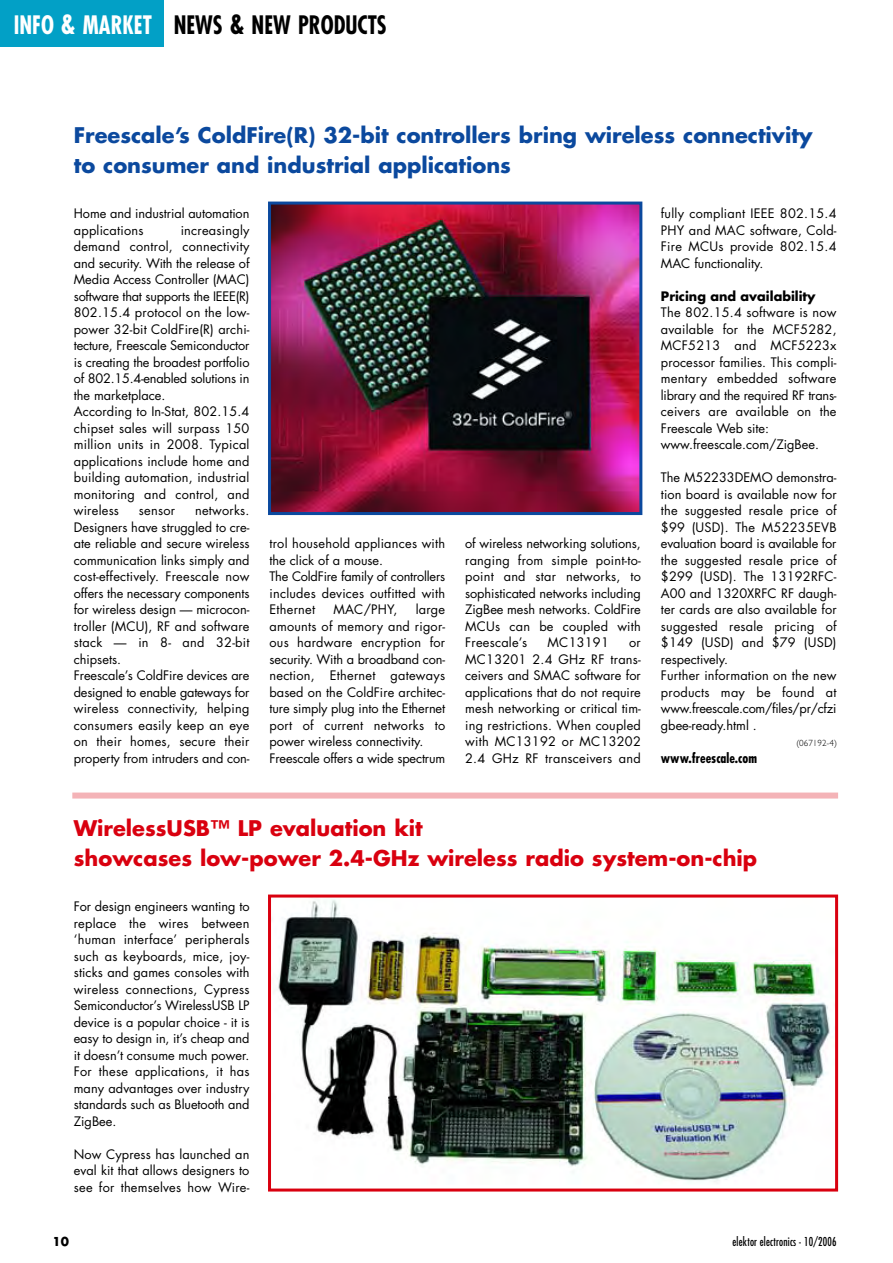
<style>
.page{position:relative;width:893px;height:1263px;background:#fff}
.page>*{position:absolute;margin:0;border:0;box-sizing:border-box;transform-origin:0 0}
.t1{font:700 condensed 24.75px "Futura";color:#000;scale:.9 1}
.t2{font:700 21px/30px "Futura";color:#0b499e}
.t3{font:700 21px/30px "Futura";color:#d9000f}
.t4{font:700 condensed 13.5px "Futura";color:#000}
.t5{font:12.75px/16.5px "Futura";letter-spacing:.01em;color:#000}
.t6{font:700 12.75px "Futura";color:#000}
.t7{font:condensed 12px "Futura";letter-spacing:.02em;color:#000;scale:.9 1}
.t8{font:700 12px "Futura";color:#000}
.t9{font:300 9px "Humanist 521 BT";color:#000}
.s1{color:#fff}
.s2{font-size:27px;color:#fff}
.s3{font-size:27px}
</style>
<div class="page">
<div style="left:0;top:0;width:164px;height:46px;background:#02a0c6"></div>
<img style="left:272px;top:206px;width:366px;height:305px">
<div style="left:268px;top:202px;width:374px;height:313px;border:3px solid #0b499e"></div>
<img style="left:277px;top:899px;width:553px;height:283px">
<div style="left:268px;top:895px;width:570px;height:297px;border:3px solid #d9000f"></div>
<div style="left:72px;top:793px;width:766px;height:6px;background:#f4b3b7"></div>
<h1 class="t1" style="left:14px;top:14px;width:416px"><span class="s1">INFO</span> <span class="s2">&amp;</span> <span class="s1">MARKET</span> NEWS <span class="s3">&amp;</span> NEW PRODUCTS</h1>
<h2 class="t2" style="left:74px;top:122px;width:740px">Freescale’s ColdFire(R) 32-bit controllers bring wireless connectivity to consumer and industrial applications</h2>
<p class="t5" style="left:74px;top:206px;width:177px">Home and industrial automation applications</p>
<p class="t5" style="left:74px;top:223px;width:177px;text-indent:107px">increasingly demand control, connectivity and security. With the release of<br>Media Access Controller (MAC) software that supports the IEEE(R)<br>802.15.4 protocol on the low&shy;power 32-bit ColdFire(R) archi&shy;tecture, Freescale Semiconductor is creating the broadest portfolio of 802.15.4-enabled solutions in the marketplace.<br>According to In-Stat, 802.15.4 chipset sales will surpass 150 million units in 2008. Typical applications include home and building automation, industrial monitoring and control, and wireless</p>
<p class="t5" style="left:74px;top:503px;width:177px;text-indent:121px">networks.<br>Designers have struggled to cre&shy;ate reliable and secure wireless communication links simply and cost-effectively. Freescale now offers the necessary components for wireless design — microcon&shy;troller (MCU), RF and software stack — in 8- and 32-bit chipsets.<br>Freescale’s ColdFire devices are designed to enable gateways for wireless connectivity, helping consumers easily keep an eye on their homes, secure their property from intruders and con-</p>
<p class="t5" style="left:139px;top:503px;width:38px">sensor</p>
<p class="t5" style="left:269px;top:536px;width:177px">trol household appliances with the click of a mouse.<br>The ColdFire family of controllers includes devices outfitted with<br>Ethernet</p>
<p class="t5" style="left:269px;top:602px;width:177px;text-indent:146px">large amounts of memory and rigor&shy;ous hardware encryption for security. With a broadband con&shy;nection, Ethernet gateways based on the ColdFire architec&shy;ture simply plug into the Ethernet port of current networks to power wireless connectivity.<br>Freescale offers a wide spectrum</p>
<p class="t5" style="left:333px;top:602px;width:65px">MAC/PHY,</p>
<p class="t5" style="left:465px;top:536px;width:177px;text-align:justify">of wireless networking solutions, ranging from simple point-to&shy;point and star networks, to sophisticated networks including ZigBee mesh networks. ColdFire MCUs can be coupled with Freescale’s</p>
<p class="t5" style="left:547px;top:635px;width:63px">MC13191</p>
<p class="t5" style="left:465px;top:635px;width:177px;text-align:justify;text-indent:164px">or MC13201 2.4 GHz RF trans&shy;ceivers and SMAC software for applications that do not require mesh networking or critical tim&shy;ing restrictions. When coupled with MC13192 or MC13202<br>2.4 GHz RF transceivers and</p>
<p class="t5" style="left:661px;top:206px;width:177px;text-align:justify">fully compliant IEEE 802.15.4<br>PHY and MAC software, Cold-Fire MCUs provide 802.15.4<br>MAC functionality.</p>
<p class="t6" style="left:661px;top:290px;width:156px">Pricing and availability</p>
<p class="t5" style="left:661px;top:305px;width:177px">The 802.15.4 software is now available for the MCF5282,<br>MCF5213 and MCF5223x processor families. This compli&shy;mentary embedded software library and the required RF trans&shy;ceivers are available on the<br>Freescale Web site: www.freescale.com/ZigBee.</p>
<p class="t5" style="left:661px;top:470px;width:177px">The M52233DEMO demonstra&shy;tion board is available now for the suggested resale price of $99 (USD). The M52235EVB evaluation board is available for the suggested resale price of $299 (USD). The 13192RFC-<br>A00 and 1320XRFC RF daugh&shy;ter cards are also available for suggested resale pricing of $149 (USD) and $79 (USD) respectively.<br>Further information on the new products may be found at www.freescale.com/files/pr/cfzi gbee-ready.html .</p>
<p class="t9" style="left:796px;top:740px;width:41px">(067192-4)</p>
<p class="t4" style="left:661px;top:752px;width:98px">www.freescale.com</p>
<h2 class="t3" style="left:74px;top:815px;width:685px">WirelessUSB™ LP evaluation kit<br>showcases low-power 2.4-GHz wireless radio system-on-chip</h2>
<p class="t5" style="left:74px;top:899px;width:177px;text-align:justify">For design engineers wanting to replace the wires between ‘human interface’ peripherals such as keyboards, mice, joy&shy;sticks and games consoles with wireless connections, Cypress Semiconductor’s WirelessUSB LP device is a popular choice - it is easy to design in, it’s cheap and it doesn’t consume much power.<br>For these applications, it has many advantages over industry standards such as Bluetooth and ZigBee.</p>
<p class="t5" style="left:74px;top:1147px;width:177px;text-align:justify">Now Cypress has launched an eval kit that allows designers to see for themselves how Wire-</p>
<p class="t8" style="left:53px;top:1236px;width:18px">10</p>
<p class="t7" style="left:732px;top:1236px;width:117px">elektor electronics - 10/2006</p>
</div>
